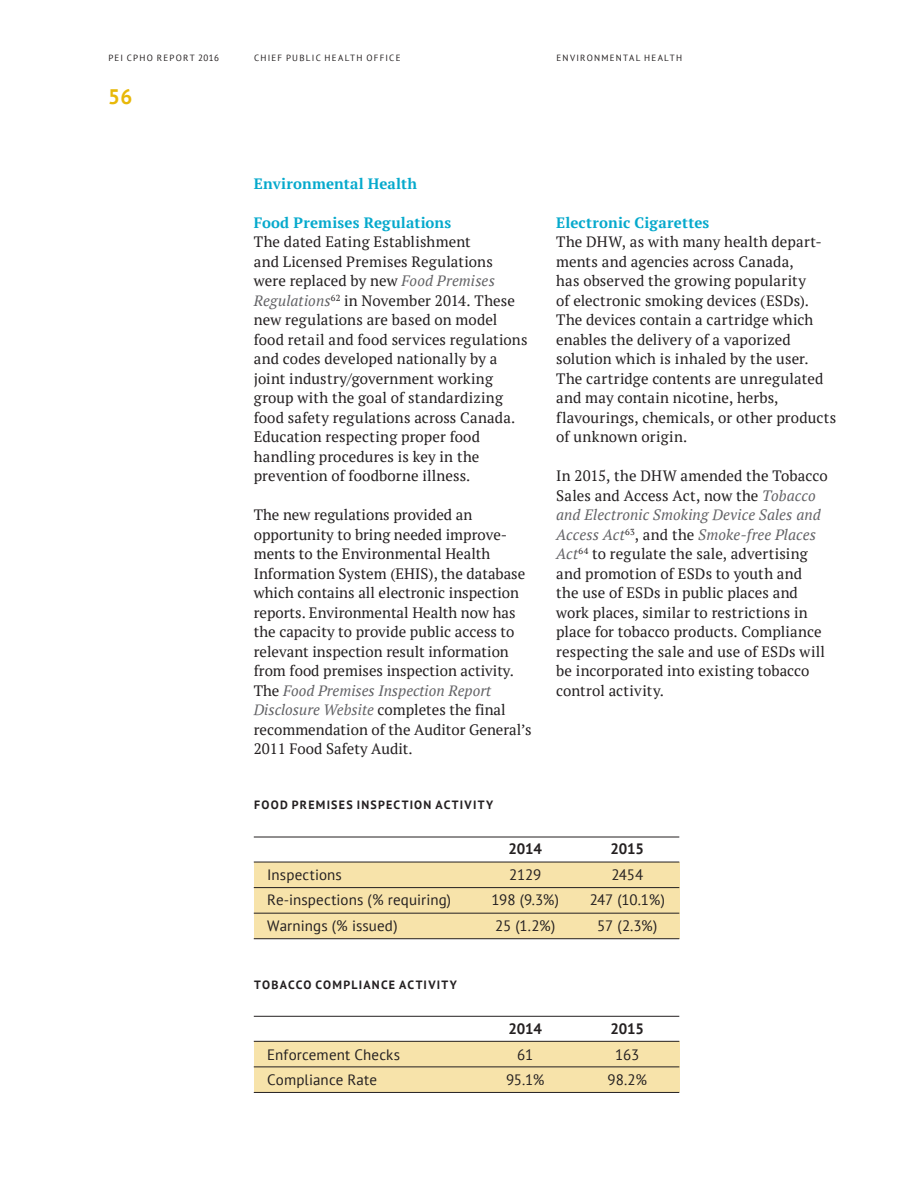
<style>
.page{position:relative;width:918px;height:1188px;background:#fff}
.page>*{position:absolute;margin:0;border:0;box-sizing:border-box;transform-origin:0 0}
.t1{font:700 21px "PT Sans";color:#e8b809}
.t2{font:15px/19.5px "PT Serif";letter-spacing:.005em;color:#231f20}
.t3{font:15px "PT Sans";letter-spacing:.01em;color:#231f20}
.t4{font:700 15px "PT Serif";letter-spacing:.01em;color:#05a9cc}
.t5{font:700 15px "PT Sans";letter-spacing:-.015em;color:#231f20}
.t6{font:700 12px "PT Sans";letter-spacing:.1em;color:#231f20}
.t7{font:9px "PT Sans";letter-spacing:.14em;color:#231f20}
.s1{font-style:italic;color:#636366}
</style>
<div class="page">
<div style="left:254px;top:862px;width:425px;height:77px;background:#f7e3aa"></div>
<hr style="left:254px;top:862px;width:425px;height:1px;background:#231f20">
<hr style="left:254px;top:887px;width:425px;height:1px;background:#231f20">
<hr style="left:254px;top:913px;width:425px;height:1px;background:#231f20">
<hr style="left:254px;top:938px;width:425px;height:1px;background:#231f20">
<hr style="left:254px;top:837px;width:425px;height:1px;background:#231f20">
<div style="left:254px;top:1042px;width:425px;height:50px;background:#f7e3aa"></div>
<hr style="left:254px;top:1041px;width:425px;height:1px;background:#231f20">
<hr style="left:254px;top:1067px;width:425px;height:1px;background:#231f20">
<hr style="left:254px;top:1092px;width:425px;height:1px;background:#231f20">
<hr style="left:254px;top:1016px;width:425px;height:1px;background:#231f20">
<p class="t7" style="left:108px;top:52px;width:112px">PEI CPHO REPORT 2016</p>
<p class="t7" style="left:254px;top:52px;width:148px">CHIEF PUBLIC HEALTH OFFICE</p>
<h1 class="t1" style="left:108px;top:83px;width:26px">56</h1>
<p class="t7" style="left:557px;top:52px;width:127px">ENVIRONMENTAL HEALTH</p>
<p class="t4" style="left:254px;top:173px;width:165px">Environmental Health</p>
<p class="t4" style="left:254px;top:212px;width:199px">Food Premises Regulations</p>
<p class="t2" style="left:254px;top:232px;width:275px">The dated Eating Establishment<br>and Licensed Premises Regulations were replaced by new <span class="s1">Food Premises Regulations</span><sup>62</sup> in November 2014. These new regulations are based on model food retail and food services regulations and codes developed nationally by a joint industry/government working group with the goal of standardizing food safety regulations across Canada.<br>Education respecting proper food handling procedures is key in the prevention of foodborne illness.</p>
<p class="t2" style="left:254px;top:505px;width:279px">The new regulations provided an opportunity to bring needed improve&shy;ments to the Environmental Health Information System (EHIS), the database which contains all electronic inspection reports. Environmental Health now has the capacity to provide public access to relevant inspection result information from food premises inspection activity.<br>The <span class="s1">Food Premises Inspection Report Disclosure Website</span> completes the final recommendation of the Auditor General’s 2011 Food Safety Audit.</p>
<p class="t6" style="left:254px;top:797px;width:241px">FOOD PREMISES INSPECTION ACTIVITY</p>
<p class="t4" style="left:556px;top:212px;width:155px">Electronic Cigarettes</p>
<p class="t2" style="left:556px;top:232px;width:281px">The DHW, as with many health depart&shy;ments and agencies across Canada,<br>has observed the growing popularity<br>of electronic smoking devices (ESDs).<br>The devices contain a cartridge which enables the delivery of a vaporized solution which is inhaled by the user.<br>The cartridge contents are unregulated and may contain nicotine, herbs, flavourings, chemicals, or other products of unknown origin.</p>
<p class="t2" style="left:556px;top:466px;width:273px">In 2015, the DHW amended the Tobacco Sales and Access Act, now the <span class="s1">Tobacco and Electronic Smoking Device Sales and Access Act</span><sup>63</sup>, and the <span class="s1">Smoke-free Places Act</span><sup>64</sup> to regulate the sale, advertising and promotion of ESDs to youth and the use of ESDs in public places and work places, similar to restrictions in place for tobacco products. Compliance respecting the sale and use of ESDs will be incorporated into existing tobacco control activity.</p>
<p class="t5" style="left:509px;top:839px;width:35px">2014</p>
<p class="t5" style="left:611px;top:839px;width:35px">2015</p>
<p class="t3" style="left:267px;top:865px;width:76px">Inspections</p>
<p class="t3" style="left:509px;top:865px;width:34px">2129</p>
<p class="t3" style="left:611px;top:865px;width:33px">2454</p>
<p class="t3" style="left:267px;top:890px;width:185px">Re-inspections (% requiring)</p>
<p class="t3" style="left:492px;top:890px;width:69px">198 (9.3%)</p>
<p class="t3" style="left:590px;top:890px;width:77px">247 (10.1%)</p>
<p class="t3" style="left:267px;top:916px;width:132px">Warnings (% issued)</p>
<p class="t3" style="left:495px;top:916px;width:62px">25 (1.2%)</p>
<p class="t3" style="left:597px;top:916px;width:62px">57 (2.3%)</p>
<p class="t6" style="left:254px;top:977px;width:204px">TOBACCO COMPLIANCE ACTIVITY</p>
<p class="t5" style="left:509px;top:1019px;width:35px">2014</p>
<p class="t5" style="left:611px;top:1019px;width:35px">2015</p>
<p class="t3" style="left:267px;top:1045px;width:134px">Enforcement Checks</p>
<p class="t3" style="left:517px;top:1045px;width:18px">61</p>
<p class="t3" style="left:615px;top:1045px;width:25px">163</p>
<p class="t3" style="left:267px;top:1070px;width:111px">Compliance Rate</p>
<p class="t3" style="left:506px;top:1070px;width:40px">95.1%</p>
<p class="t3" style="left:608px;top:1070px;width:41px">98.2%</p>
</div>
